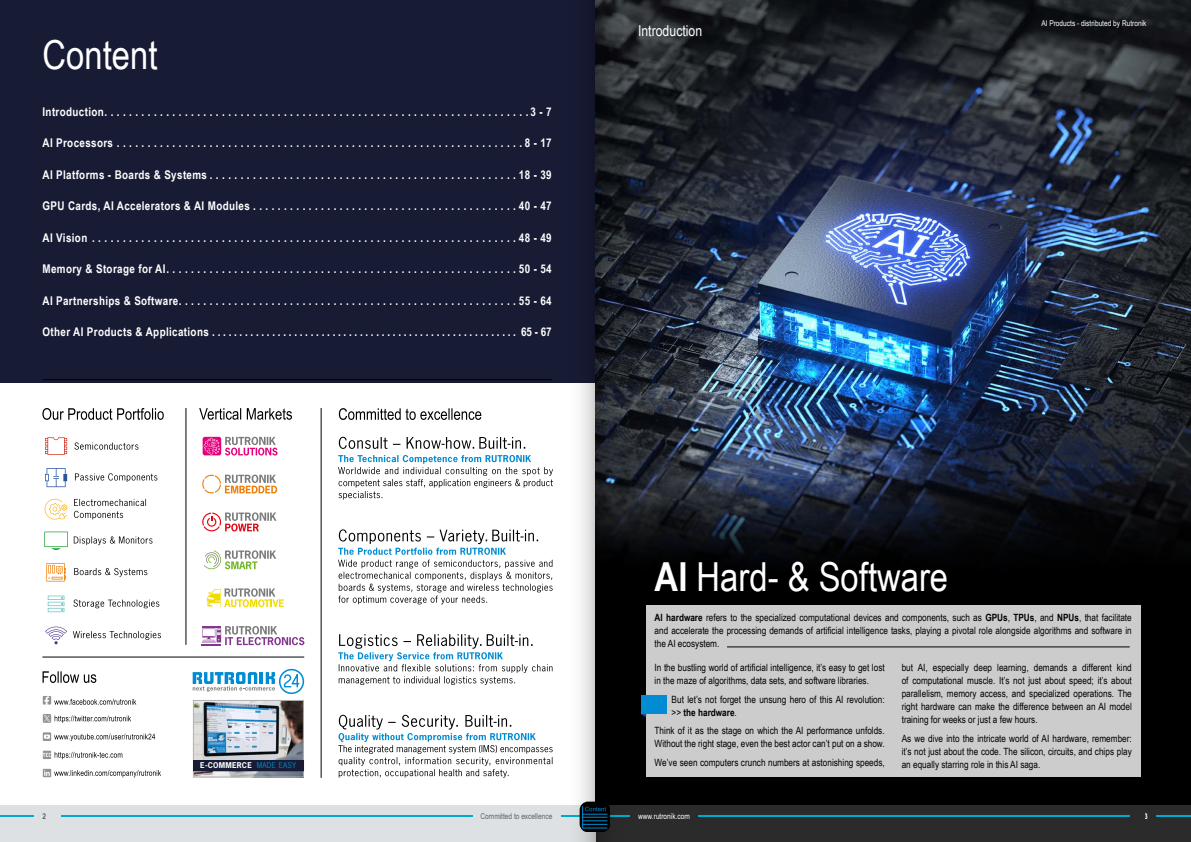
<style>
.page{position:relative;width:1191px;height:842px;background:#fff}
.page>*{position:absolute;margin:0;border:0;box-sizing:border-box;transform-origin:0 0}
.Headline_Major{font:40px "Arial Narrow";color:#fff}
.Thema{font:40px "Arial Narrow";color:#fff}
.Thema-2{font:15px "Arial Narrow";color:#fff}
.Fließtext{font:700 12px "Arial Narrow";letter-spacing:.03em;color:#fff}
.Fließtext-2{font:10px/13px "Arial Narrow";color:#000;text-align:justify}
.Header_Footer{font:8px "Arial Narrow";color:#fff}
.t1{font:8px "Arial Narrow";color:#706f6f}
.t2{font:700 8px "Arial Narrow";color:#706f6f}
.t3{font:700 8px "Arial Narrow";color:#fff}
.t4{font:700 7.5px "News Gothic Std";letter-spacing:.03em;color:#fff}
.s1{font-weight:400;color:#008bd2}
.s2{font-weight:700}
</style>
<div class="page">
<div style="left:0;top:0;width:594px;height:383px;background:#171b34"></div>
<svg style="left:338px;top:455px;width:215px;height:45px"></svg>
<svg style="left:339px;top:437px;width:186px;height:12px"></svg>
<svg style="left:338px;top:634px;width:214px;height:51px"></svg>
<svg style="left:338px;top:529px;width:214px;height:75px"></svg>
<svg style="left:338px;top:715px;width:214px;height:63px"></svg>
<svg style="left:339px;top:408px;width:142px;height:12px"></svg>
<svg style="left:42px;top:408px;width:122px;height:12px"></svg>
<svg style="left:199px;top:408px;width:93px;height:12px"></svg>
<svg style="left:74px;top:442px;width:64px;height:8px"></svg>
<svg style="left:75px;top:473px;width:82px;height:9px"></svg>
<svg style="left:74px;top:499px;width:72px;height:20px"></svg>
<svg style="left:74px;top:568px;width:73px;height:9px"></svg>
<svg style="left:74px;top:536px;width:78px;height:9px"></svg>
<svg style="left:73px;top:631px;width:88px;height:9px"></svg>
<svg style="left:73px;top:599px;width:86px;height:9px"></svg>
<svg style="left:43px;top:671px;width:53px;height:12px"></svg>
<svg style="left:202px;top:475px;width:75px;height:18px"></svg>
<svg style="left:203px;top:437px;width:74px;height:18px"></svg>
<svg style="left:202px;top:512px;width:74px;height:19px"></svg>
<svg style="left:204px;top:550px;width:72px;height:19px"></svg>
<svg style="left:207px;top:588px;width:77px;height:19px"></svg>
<svg style="left:202px;top:626px;width:102px;height:19px"></svg>
<svg style="left:45px;top:437px;width:22px;height:18px"></svg>
<svg style="left:45px;top:468px;width:22px;height:19px"></svg>
<svg style="left:45px;top:499px;width:22px;height:20px"></svg>
<svg style="left:46px;top:563px;width:20px;height:18px"></svg>
<svg style="left:44px;top:532px;width:24px;height:18px"></svg>
<svg style="left:45px;top:627px;width:22px;height:17px"></svg>
<svg style="left:48px;top:596px;width:16px;height:16px"></svg>
<svg style="left:43px;top:769px;width:118px;height:8px"></svg>
<svg style="left:43px;top:750px;width:79px;height:9px"></svg>
<svg style="left:43px;top:732px;width:112px;height:9px"></svg>
<svg style="left:43px;top:714px;width:88px;height:9px"></svg>
<svg style="left:43px;top:696px;width:93px;height:9px"></svg>
<img style="left:195px;top:702px;width:107px;height:73px">
<div style="left:193px;top:700px;width:111px;height:77px;border:1px solid #b3b2b2"></div>
<div style="left:193px;top:760px;width:111px;height:12px;background:#000;opacity:.3"></div>
<div style="left:193px;top:760px;width:110px;height:11px;background:#171b34"></div>
<svg style="left:193px;top:669px;width:111px;height:25px"></svg>
<hr style="left:321px;top:408px;width:1px;height:370px;background:#000">
<hr style="left:186px;top:408px;width:1px;height:237px;background:#000">
<hr style="left:43px;top:379px;width:509px;height:1px;background:#000">
<hr style="left:42px;top:657px;width:262px;height:1px;background:#000">
<img style="left:624px;top:0;width:567px;height:459px">
<svg style="left:624px;top:459px;width:567px;height:346px;background:#0c0e14"></svg>
<div style="left:646px;top:606px;width:494px;height:171px;background:#ccc"></div>
<hr style="left:727px;top:647px;width:402px;height:1px;background:#000">
<svg style="left:641px;top:714px;width:5px;height:3px"></svg>
<div style="left:641px;top:695px;width:25px;height:19px;background:#008bd2"></div>
<div style="left:0;top:805px;width:595px;height:37px;background:#dee1e3"></div>
<hr style="left:61px;top:815px;width:411px;height:1px;background:#00aacf">
<hr style="left:561px;top:815px;width:34px;height:1px;background:#00aacf">
<hr style="left:0;top:815px;width:34px;height:1px;background:#00aacf">
<div style="left:595px;top:805px;width:596px;height:37px;background:#2b2b2b"></div>
<hr style="left:595px;top:815px;width:34px;height:1px;background:#00aacf">
<hr style="left:698px;top:815px;width:431px;height:1px;background:#00aacf">
<hr style="left:1157px;top:815px;width:34px;height:1px;background:#00aacf">
<svg style="left:567px;top:0;width:57px;height:842px"></svg>
<svg style="left:579px;top:801px;width:31px;height:31px"></svg>
<p class="Thema" style="left:43px;top:25px;width:116px">Content</p>
<p class="Fließtext" style="left:43px;top:102px;width:510px">Introduction . . . . . . . . . . . . . . . . . . . . . . . . . . . . . . . . . . . . . . . . . . . . . . . . . . . . . . . . . . . . . . . . . . . . 3 - 7</p>
<p class="Fließtext" style="left:43px;top:134px;width:510px">AI Processors . . . . . . . . . . . . . . . . . . . . . . . . . . . . . . . . . . . . . . . . . . . . . . . . . . . . . . . . . . . . . . . . . 8 - 17</p>
<p class="Fließtext" style="left:43px;top:165px;width:510px">AI Platforms - Boards &amp; Systems . . . . . . . . . . . . . . . . . . . . . . . . . . . . . . . . . . . . . . . . . . . . . . . . . 18 - 39</p>
<p class="Fließtext" style="left:43px;top:197px;width:510px">GPU Cards, AI Accelerators &amp; AI Modules . . . . . . . . . . . . . . . . . . . . . . . . . . . . . . . . . . . . . . . . . . 40 - 47</p>
<p class="Fließtext" style="left:43px;top:228px;width:510px">AI Vision . . . . . . . . . . . . . . . . . . . . . . . . . . . . . . . . . . . . . . . . . . . . . . . . . . . . . . . . . . . . . . . . . . . . 48 - 49</p>
<p class="Fließtext" style="left:43px;top:260px;width:510px">Memory &amp; Storage for AI . . . . . . . . . . . . . . . . . . . . . . . . . . . . . . . . . . . . . . . . . . . . . . . . . . . . . . . . 50 - 54</p>
<p class="Fließtext" style="left:43px;top:291px;width:510px">AI Partnerships &amp; Software . . . . . . . . . . . . . . . . . . . . . . . . . . . . . . . . . . . . . . . . . . . . . . . . . . . . . . 55 - 64</p>
<p class="Fließtext" style="left:43px;top:323px;width:510px">Other AI Products &amp; Applications . . . . . . . . . . . . . . . . . . . . . . . . . . . . . . . . . . . . . . . . . . . . . . . . . . . . . . . . 65 - 67</p>
<p class="Thema-2" style="left:638px;top:20px;width:66px">Introduction</p>
<p class="Header_Footer" style="left:1041px;top:17px;width:107px">AI Products - distributed by Rutronik</p>
<p class="t4" style="left:200px;top:761px;width:97px">E-COMMERCE <span class="s1">MADE EASY</span></p>
<p class="Headline_Major" style="left:654px;top:548px;width:295px"><span class="s2">AI</span> Hard- &amp; Software</p>
<p class="Fließtext-2" style="left:654px;top:611px;width:479px"><span class="s2">AI hardware</span> refers to the specialized computational devices and components, such as <span class="s2">GPUs</span>, <span class="s2">TPUs</span>, and <span class="s2">NPUs</span>, that facilitate and accelerate the processing demands of artificial intelligence tasks, playing a pivotal role alongside algorithms and software in the AI ecosystem.</p>
<p class="Fließtext-2" style="left:654px;top:660px;width:232px">In the bustling world of artificial intelligence, it’s easy to get lost in the maze of algorithms, data sets, and software libraries.</p>
<p class="Fließtext-2" style="left:671px;top:692px;width:214px">But let’s not forget the unsung hero of this AI revolution: &gt;&gt; <span class="s2">the hardware</span>.</p>
<p class="Fließtext-2" style="left:654px;top:724px;width:232px">Think of it as the stage on which the AI performance unfolds.<br>Without the right stage, even the best actor can’t put on a show.</p>
<p class="Fließtext-2" style="left:654px;top:755px;width:232px">We’ve seen computers crunch numbers at astonishing speeds,</p>
<p class="Fließtext-2" style="left:901px;top:660px;width:232px">but AI, especially deep learning, demands a different kind of computational muscle. It’s not just about speed; it’s about parallelism, memory access, and specialized operations. The right hardware can make the difference between an AI model training for weeks or just a few hours.</p>
<p class="Fließtext-2" style="left:901px;top:731px;width:232px">As we dive into the intricate world of AI hardware, remember: it’s not just about the code. The silicon, circuits, and chips play an equally starring role in this AI saga.</p>
<p class="t2" style="left:43px;top:810px;width:5px">2</p>
<p class="t1" style="left:480px;top:810px;width:73px">Committed to excellence</p>
<p class="Header_Footer" style="left:638px;top:810px;width:53px">www.rutronik.com</p>
<p class="t3" style="left:1144px;top:810px;width:5px">3</p>
</div>
